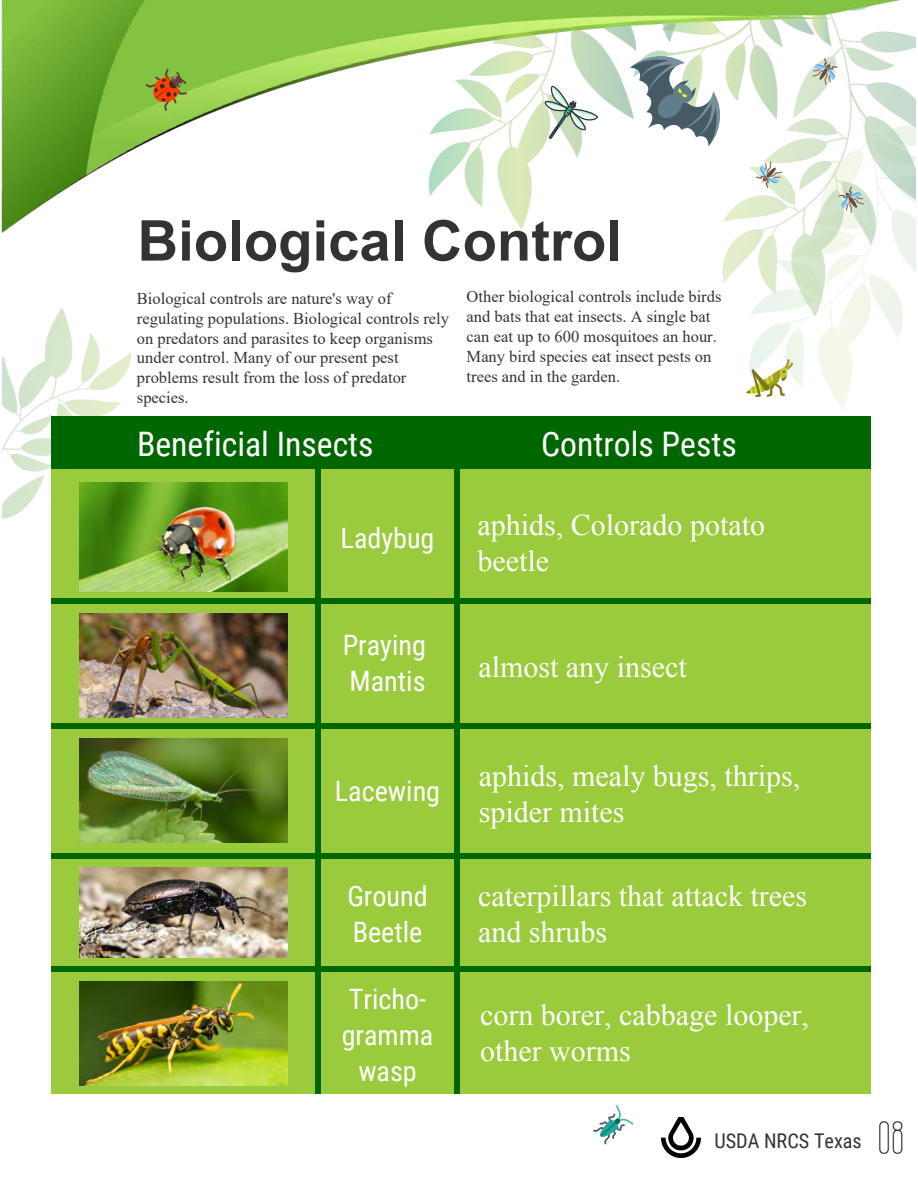
<style>
.page{position:relative;width:918px;height:1188px;background:#fff}
.page>*{position:absolute;margin:0;border:0;box-sizing:border-box;transform-origin:0 0}
.t1{font:700 56.25px "Arial";color:#333}
.t2{font:45px "Wire One";color:#000}
.t3{font:33.75px "Roboto Condensed";color:#fff}
.t4{font:30px/36px "Times New Roman";color:#fff}
.t5{font:28.2px/36px "Roboto Condensed";color:#fff}
.t6{font:20.25px "Roboto Condensed";color:#333}
.t7{font:16.5px "Times New Roman";color:#333}
</style>
<div class="page">
<img style="left:1px;top:0;width:915px;height:1158px">
<div style="left:52px;top:465px;width:819px;height:628px;background:#9acb3c"></div>
<div style="left:455px;top:435px;width:5px;height:658px;background:#060"></div>
<div style="left:52px;top:966px;width:819px;height:6px;background:#060"></div>
<div style="left:52px;top:853px;width:819px;height:5px;background:#060"></div>
<div style="left:52px;top:723px;width:819px;height:6px;background:#060"></div>
<div style="left:52px;top:598px;width:819px;height:6px;background:#060"></div>
<div style="left:315px;top:465px;width:6px;height:628px;background:#060"></div>
<svg style="left:630px;top:56px;width:90px;height:90px"></svg>
<svg style="left:812px;top:57px;width:26px;height:28px"></svg>
<svg style="left:838px;top:180px;width:26px;height:33px"></svg>
<svg style="left:755px;top:161px;width:27px;height:32px"></svg>
<svg style="left:144px;top:67px;width:44px;height:45px;background:#989837"></svg>
<svg style="left:541px;top:85px;width:58px;height:56px"></svg>
<svg style="left:746px;top:358px;width:47px;height:41px"></svg>
<div style="left:52px;top:416px;width:819px;height:53px;background:#060"></div>
<img style="left:80px;top:483px;width:208px;height:109px">
<img style="left:80px;top:613px;width:208px;height:105px">
<img style="left:80px;top:738px;width:208px;height:105px">
<img style="left:80px;top:867px;width:208px;height:90px">
<img style="left:80px;top:981px;width:208px;height:105px">
<img style="left:662px;top:1117px;width:39px;height:40px">
<svg style="left:591px;top:1104px;width:44px;height:42px"></svg>
<h1 class="t1" style="left:137px;top:203px;width:486px">Biological Control</h1>
<p class="t7" style="left:137px;top:287px;width:256px">Biological controls are nature's way of</p>
<p class="t7" style="left:467px;top:285px;width:256px">Other biological controls include birds</p>
<p class="t7" style="left:137px;top:307px;width:314px">regulating populations. Biological controls rely</p>
<p class="t7" style="left:467px;top:305px;width:245px">and bats that eat insects. A single bat</p>
<p class="t7" style="left:137px;top:326px;width:298px">on predators and parasites to keep organisms</p>
<p class="t7" style="left:467px;top:325px;width:252px">can eat up to 600 mosquitoes an hour.</p>
<p class="t7" style="left:137px;top:346px;width:263px">under control. Many of our present pest</p>
<p class="t7" style="left:467px;top:345px;width:246px">Many bird species eat insect pests on</p>
<p class="t7" style="left:137px;top:366px;width:271px">problems result from the loss of predator</p>
<p class="t7" style="left:467px;top:364px;width:155px">trees and in the garden.</p>
<p class="t7" style="left:137px;top:386px;width:53px">species.</p>
<p class="t3" style="left:137px;top:420px;width:238px">Beneficial Insects</p>
<p class="t3" style="left:541px;top:420px;width:197px">Controls Pests</p>
<p class="t5" style="left:341px;top:519px;width:95px">Ladybug</p>
<p class="t5" style="left:343px;top:626px;width:85px">Praying<br>Mantis</p>
<p class="t5" style="left:335px;top:772px;width:107px">Lacewing</p>
<p class="t4" style="left:478px;top:506px;width:289px">aphids, Colorado potato beetle</p>
<p class="t4" style="left:478px;top:649px;width:210px">almost any insect</p>
<p class="t4" style="left:479px;top:757px;width:323px">aphids, mealy bugs, thrips, spider mites</p>
<p class="t5" style="left:347px;top:877px;width:82px">Ground</p>
<p class="t4" style="left:478px;top:877px;width:331px">caterpillars that attack trees</p>
<p class="t5" style="left:353px;top:913px;width:71px">Beetle</p>
<p class="t4" style="left:478px;top:913px;width:131px">and shrubs</p>
<p class="t5" style="left:349px;top:980px;width:79px">Tricho-</p>
<p class="t4" style="left:480px;top:997px;width:331px">corn borer, cabbage looper,</p>
<p class="t5" style="left:342px;top:1016px;width:93px">gramma</p>
<p class="t4" style="left:480px;top:1033px;width:152px">other worms</p>
<p class="t5" style="left:358px;top:1052px;width:60px">wasp</p>
<p class="t6" style="left:714px;top:1126px;width:149px">USDA NRCS Texas</p>
<h2 class="t2" style="left:878px;top:1113px;width:28px">08</h2>
</div>
